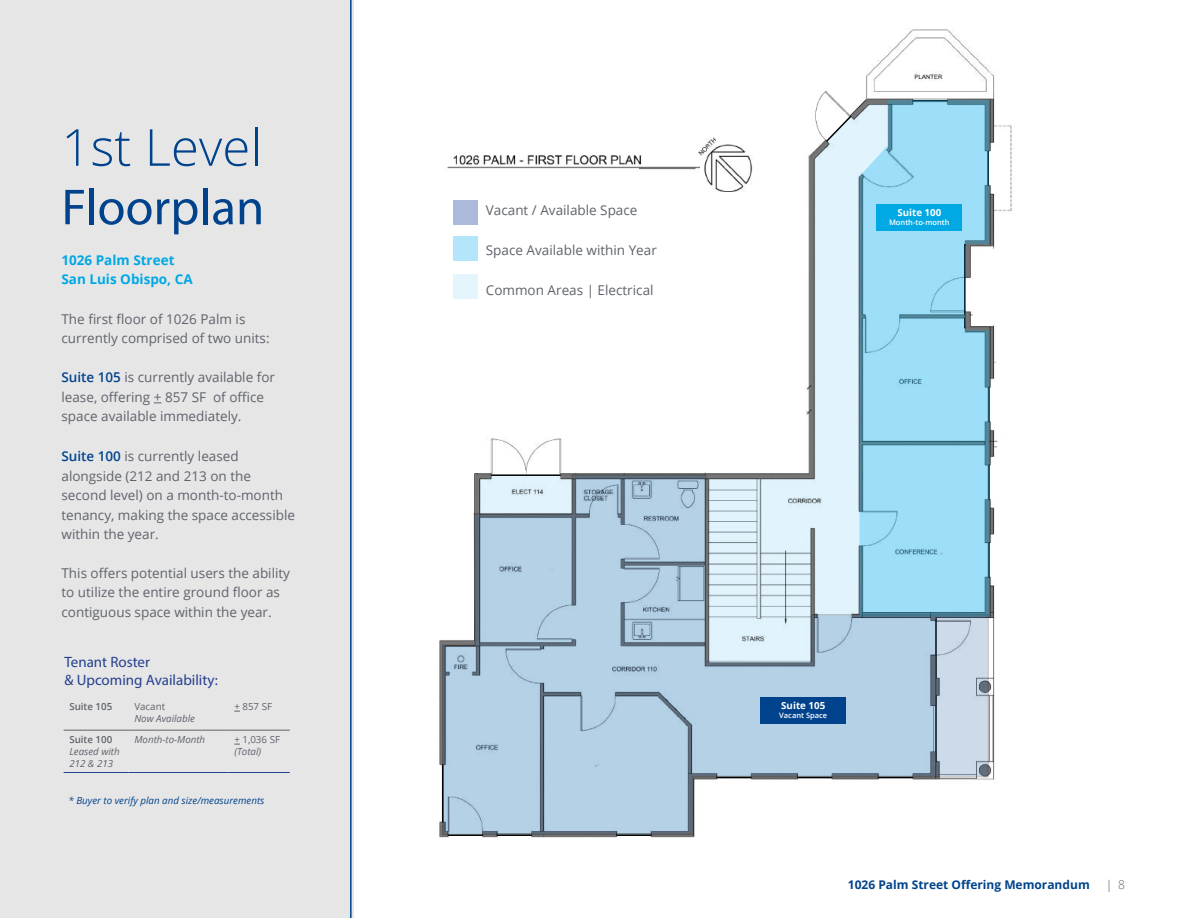
<style>
.page{position:relative;width:1188px;height:918px;background:#fff}
.page>*{position:absolute;margin:0;border:0;box-sizing:border-box;transform-origin:0 0}
.t1{font:51px "Myriad Pro";color:#00438c}
.t2{font:300 51px "Open Sans";color:#00438c}
.t3{font:15px/18px "Myriad Pro";color:#25408f}
.t4{font:13.5px/19.5px "Open Sans";color:#5f636a}
.t5{font:700 13.5px/19.5px "Open Sans";color:#00a8e4}
.t6{font:700 12px "Open Sans";color:#00438c}
.t7{font:italic 300 12px "Open Sans";color:#5f636a}
.t8{font:italic 9.75px/11.7px "Open Sans";color:#5f636a}
.t9{font:italic 9.75px "Open Sans";color:#00438c}
.t10{font:9.75px "Open Sans";color:#5f636a}
.t11{font:600 9.75px "Open Sans";color:#5f636a}
.t12{font:700 9.75px "Open Sans";color:#fff}
.t13{font:600 7.5px "Open Sans";color:#fff}
.s1{font-weight:600;color:#00438c}
.s2{font-style:normal}
</style>
<div class="page">
<div style="left:0;top:0;width:353px;height:918px;background:#e6e6e7"></div>
<hr style="left:350px;top:0;width:2px;height:918px;background:#00438c">
<img style="left:439px;top:29px;width:576px;height:809px">
<img style="left:439px;top:132px;width:261px;height:58px">
<img style="left:640px;top:133px;width:117px;height:58px">
<hr style="left:64px;top:730px;width:65px;height:1px;background:#5f636a">
<hr style="left:129px;top:730px;width:100px;height:1px;background:#5f636a">
<hr style="left:229px;top:730px;width:61px;height:1px;background:#5f636a">
<hr style="left:64px;top:772px;width:65px;height:1px;background:#25408f">
<hr style="left:129px;top:772px;width:100px;height:1px;background:#25408f">
<hr style="left:229px;top:772px;width:61px;height:1px;background:#25408f">
<svg style="left:441px;top:474px;width:549px;height:362px"></svg>
<svg style="left:860px;top:100px;width:129px;height:516px;fill:#9ddff8"></svg>
<div style="left:760px;top:697px;width:86px;height:26px;background:#00438c"></div>
<div style="left:877px;top:204px;width:85px;height:26px;background:#00a8e4"></div>
<div style="left:453px;top:200px;width:25px;height:24px;background:#abb9da"></div>
<div style="left:453px;top:237px;width:25px;height:24px;background:#b3e6fa"></div>
<div style="left:453px;top:275px;width:25px;height:24px;background:#e4f5fd"></div>
<h1 class="t2" style="left:62px;top:112px;width:202px">1st Level</h1>
<h1 class="t1" style="left:62px;top:176px;width:204px">Floorplan</h1>
<p class="t5" style="left:62px;top:250px;width:133px">1026 Palm Street<br>San Luis Obispo, CA</p>
<p class="t4" style="left:62px;top:309px;width:210px">The first floor of 1026 Palm is currently comprised of two units:</p>
<p class="t4" style="left:62px;top:367px;width:215px"><span class="s1">Suite 105</span> is currently available for lease, offering + 857 SF of office space available immediately.</p>
<p class="t4" style="left:62px;top:446px;width:235px"><span class="s1">Suite 100</span> is currently leased alongside (212 and 213 on the second level) on a month-to-month tenancy, making the space accessible within the year.</p>
<p class="t4" style="left:62px;top:563px;width:230px">This offers potential users the ability to utilize the entire ground floor as contiguous space within the year.</p>
<p class="t3" style="left:65px;top:652px;width:155px">Tenant Roster<br>&amp; Upcoming Availability:</p>
<p class="t11" style="left:69px;top:700px;width:44px">Suite 105</p>
<p class="t10" style="left:134px;top:700px;width:32px">Vacant</p>
<p class="t8" style="left:134px;top:712px;width:62px">Now Available</p>
<p class="t10" style="left:234px;top:700px;width:39px">+ 857 SF</p>
<p class="t11" style="left:69px;top:733px;width:44px">Suite 100</p>
<p class="t8" style="left:69px;top:745px;width:52px">Leased with<br>212 &amp; 213</p>
<p class="t8" style="left:134px;top:734px;width:72px">Month-to-Month</p>
<p class="t10" style="left:234px;top:733px;width:47px">+ 1,036 SF</p>
<p class="t8" style="left:234px;top:745px;width:29px">(Total)</p>
<p class="t9" style="left:69px;top:794px;width:197px">* Buyer to verify plan and size/measurements</p>
<p class="t4" style="left:486px;top:200px;width:153px">Vacant / Available Space</p>
<p class="t4" style="left:486px;top:240px;width:172px">Space Available within Year</p>
<p class="t4" style="left:486px;top:280px;width:169px">Common Areas | Electrical</p>
<p class="t12" style="left:897px;top:205px;width:45px">Suite 100</p>
<p class="t13" style="left:889px;top:217px;width:62px">Month-to-month</p>
<p class="t12" style="left:781px;top:698px;width:45px">Suite 105</p>
<p class="t13" style="left:779px;top:710px;width:49px">Vacant Space</p>
<p class="t6" style="left:848px;top:877px;width:243px">1026 Palm Street Offering Memorandum</p>
<p class="t7" style="left:1105px;top:877px;width:21px">| <span class="s2">8</span></p>
</div>
